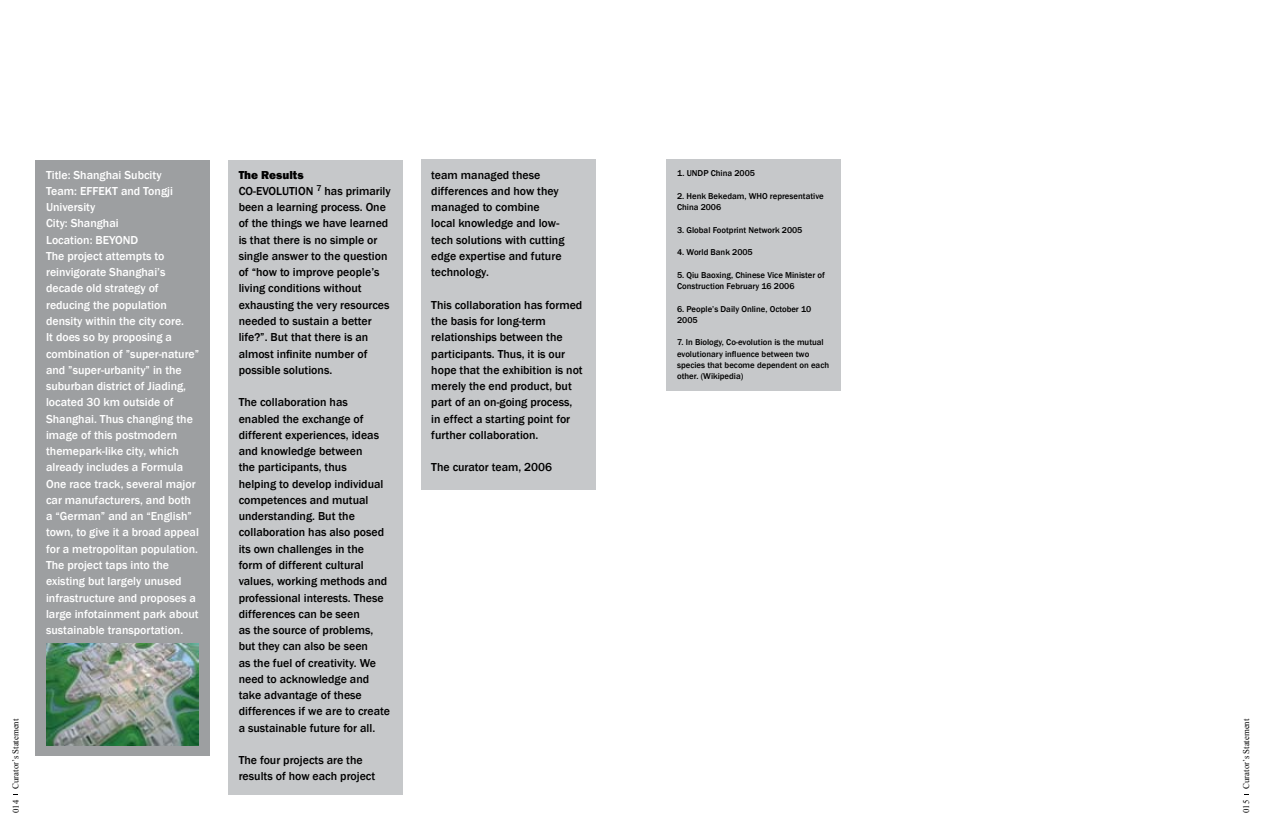
<style>
.page{position:relative;width:1262px;height:830px;background:#fff}
.page>*{position:absolute;margin:0;border:0;box-sizing:border-box;transform-origin:0 0}
.t1{font:500 11.88px/16.2px "Franklin Gothic";color:#000}
.t2{font:500 11.88px/16.2px "Franklin Gothic";color:#fff}
.t3{font:500 8.75px/11.2px "Franklin Gothic";color:#000}
.t4{font:8.75px "Times New Roman";color:#000}
.s1{font-weight:800}
</style>
<div class="page">
<div style="left:420px;top:159px;width:175px;height:331px;background:#c6c8ca"></div>
<div style="left:35px;top:159px;width:175px;height:596px;background:#9d9fa1"></div>
<div style="left:228px;top:159px;width:175px;height:635px;background:#c6c8ca"></div>
<div style="left:666px;top:159px;width:175px;height:232px;background:#c6c8ca"></div>
<img style="left:46px;top:643px;width:152px;height:101px">
<p class="t2" style="left:46px;top:166px;width:155px">Title: Shanghai Subcity<br>Team: EFFEKT and Tongji<br>University<br>City: Shanghai<br>Location: BEYOND<br>The project attempts to reinvigorate Shanghai’s decade old strategy of reducing the population density within the city core.<br>It does so by proposing a combination of ”super-nature” and ”super-urbanity” in the suburban district of Jiading, located 30 km outside of<br>Shanghai. Thus changing the image of this postmodern themepark-like city, which already includes a Formula<br>One race track, several major car manufacturers, and both a “German” and an “English” town, to give it a broad appeal for a metropolitan population.<br>The project taps into the existing but largely unused infrastructure and proposes a large infotainment park about sustainable transportation.</p>
<p class="t3" style="left:677px;top:168px;width:79px">1. UNDP China 2005</p>
<p class="t1" style="left:239px;top:166px;width:154px"><span class="s1">The Results<br></span>CO-EVOLUTION <sup>7</sup> has primarily been a learning process. One of the things we have learned is that there is no simple or single answer to the question of “how to improve people’s living conditions without exhausting the very resources needed to sustain a better life?”. But that there is an almost infinite number of possible solutions.</p>
<p class="t1" style="left:239px;top:394px;width:153px">The collaboration has enabled the exchange of different experiences, ideas and knowledge between<br>the participants, thus<br>helping to develop individual competences and mutual understanding. But the collaboration has also posed its own challenges in the form of different cultural values, working methods and professional interests. These differences can be seen<br>as the source of problems, but they can also be seen<br>as the fuel of creativity. We need to acknowledge and take advantage of these differences if we are to create a sustainable future for all.</p>
<p class="t1" style="left:239px;top:751px;width:138px">The four projects are the results of how each project</p>
<p class="t1" style="left:431px;top:166px;width:135px">team managed these differences and how they managed to combine local knowledge and low&shy;tech solutions with cutting edge expertise and future technology.</p>
<p class="t1" style="left:431px;top:296px;width:153px">This collaboration has formed the basis for long-term relationships between the participants. Thus, it is our hope that the exhibition is not merely the end product, but part of an on-going process, in effect a starting point for further collaboration.</p>
<p class="t1" style="left:431px;top:459px;width:122px">The curator team, 2006</p>
<p class="t3" style="left:677px;top:190px;width:148px">2. Henk Bekedam, WHO representative<br>China 2006</p>
<p class="t3" style="left:677px;top:224px;width:127px">3. Global Footprint Network 2005</p>
<p class="t3" style="left:677px;top:247px;width:77px">4. World Bank 2005</p>
<p class="t3" style="left:677px;top:269px;width:149px">5. Qiu Baoxing, Chinese Vice Minister of<br>Construction February 16 2006</p>
<p class="t3" style="left:677px;top:303px;width:136px">6. People’s Daily Online, October 10<br>2005</p>
<p class="t3" style="left:677px;top:337px;width:154px">7. In Biology, Co-evolution is the mutual evolutionary influence between two species that become dependent on each other. (Wikipedia)</p>
<p class="t4" style="left:10px;top:788px;width:72px;rotate:-90deg">Curator’s Statement</p>
<p class="t4" style="left:1240px;top:788px;width:72px;rotate:-90deg">Curator’s Statement</p>
<p class="t4" style="left:10px;top:812px;width:15px;rotate:-90deg">014</p>
<p class="t4" style="left:1240px;top:812px;width:15px;rotate:-90deg">015</p>
</div>
